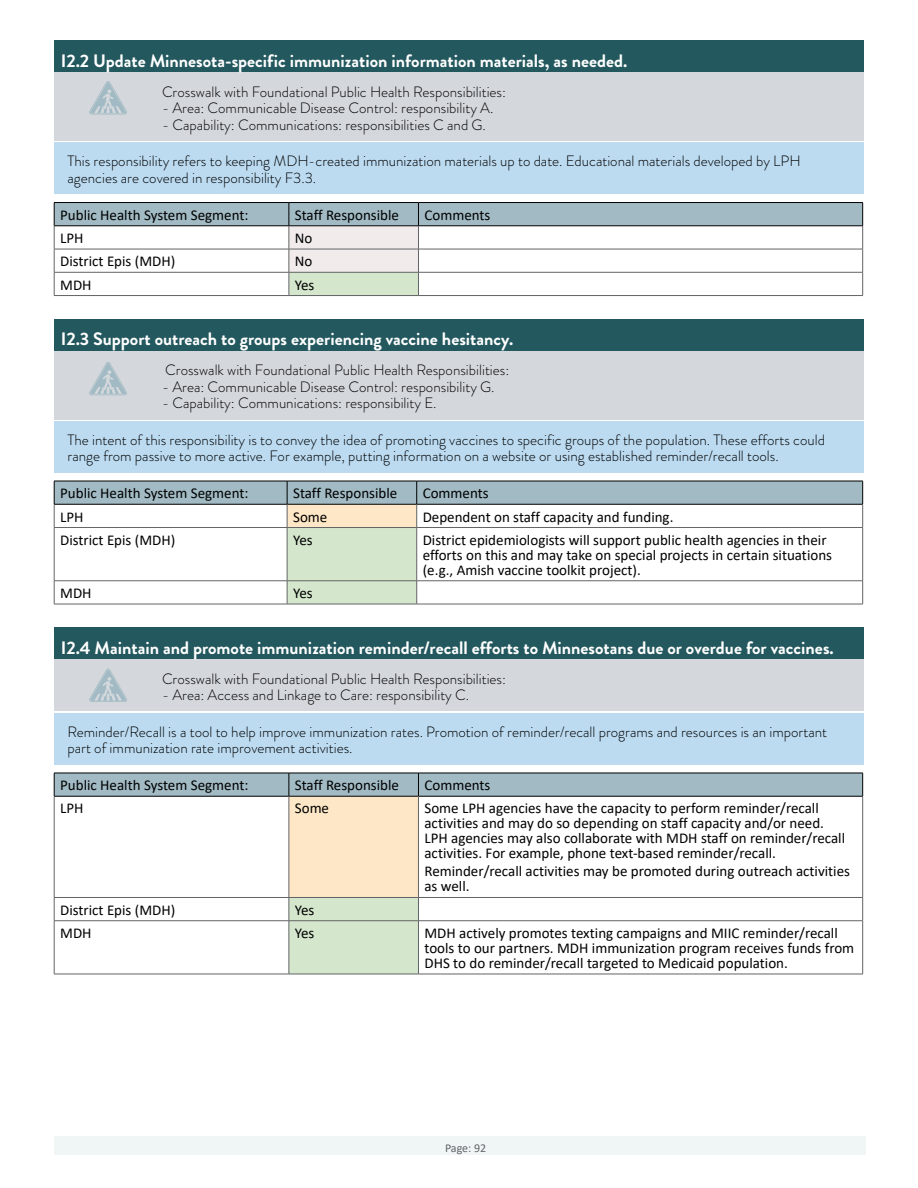
<style>
.page{position:relative;width:918px;height:1188px;background:#fff}
.page>*{position:absolute;margin:0;border:0;box-sizing:border-box;transform-origin:0 0}
.Heading__h5__RESP__App___green{font:700 18px "Brandon Grotesque";color:#fff}
.TableText__p__10{font:15px/15px "Calibri";color:#000}
.Note__shaded__p__RESP_info{font:300 15px/16.5px "Brandon Grotesque";color:#000}
.Note__shaded__p__RESP_CX{font:300 15px "Brandon Grotesque";color:#000}
.t1{font:12px "Calibri";letter-spacing:-.005em;color:#636466}
</style>
<div class="page">
<div style="left:54px;top:1136px;width:811px;height:19px;background:#f0f5f6"></div>
<div style="left:54px;top:40px;width:810px;height:39px;background:#23585e"></div>
<div style="left:54px;top:73px;width:810px;height:68px;background:#d4d8dd"></div>
<div style="left:54px;top:142px;width:810px;height:52px;background:#bcdbf1"></div>
<div style="left:54px;top:319px;width:810px;height:38px;background:#23585e"></div>
<div style="left:54px;top:351px;width:810px;height:68px;background:#d4d8dd"></div>
<div style="left:54px;top:421px;width:810px;height:52px;background:#bcdbf1"></div>
<div style="left:54px;top:627px;width:810px;height:39px;background:#23585e"></div>
<div style="left:54px;top:660px;width:810px;height:51px;background:#d4d8dd"></div>
<div style="left:54px;top:713px;width:810px;height:52px;background:#bcdbf1"></div>
<hr style="left:54px;top:202px;width:235px;height:1px;background:#000">
<hr style="left:289px;top:202px;width:129px;height:1px;background:#000">
<hr style="left:418px;top:202px;width:445px;height:1px;background:#000">
<hr style="left:54px;top:295px;width:235px;height:1px;background:#636466">
<hr style="left:418px;top:295px;width:445px;height:1px;background:#636466">
<svg style="left:54px;top:203px;width:809px;height:92px"></svg>
<hr style="left:289px;top:295px;width:129px;height:1px;background:#636466">
<hr style="left:54px;top:604px;width:233px;height:1px;background:#636466">
<hr style="left:417px;top:604px;width:446px;height:1px;background:#636466">
<svg style="left:54px;top:481px;width:809px;height:123px"></svg>
<hr style="left:287px;top:604px;width:130px;height:1px;background:#636466">
<div style="left:289px;top:796px;width:129px;height:101px;background:#fde7c6"></div>
<hr style="left:54px;top:897px;width:235px;height:1px;background:#636466">
<hr style="left:418px;top:897px;width:445px;height:1px;background:#636466">
<hr style="left:54px;top:920px;width:235px;height:1px;background:#636466">
<hr style="left:418px;top:920px;width:445px;height:1px;background:#636466">
<svg style="left:54px;top:773px;width:809px;height:23px;background:#9bb3bb"></svg>
<hr style="left:54px;top:796px;width:235px;height:1px;background:#000">
<hr style="left:289px;top:796px;width:129px;height:1px;background:#000">
<hr style="left:418px;top:796px;width:445px;height:1px;background:#000">
<hr style="left:54px;top:796px;width:1px;height:101px;background:#636466">
<hr style="left:862px;top:796px;width:1px;height:101px;background:#636466">
<svg style="left:54px;top:898px;width:1px;height:23px"></svg>
<svg style="left:862px;top:898px;width:1px;height:23px"></svg>
<hr style="left:54px;top:921px;width:1px;height:53px;background:#636466">
<hr style="left:862px;top:921px;width:1px;height:53px;background:#636466">
<hr style="left:54px;top:974px;width:235px;height:1px;background:#636466">
<hr style="left:418px;top:974px;width:445px;height:1px;background:#636466">
<hr style="left:289px;top:796px;width:1px;height:101px;background:#636466">
<hr style="left:418px;top:796px;width:1px;height:101px;background:#636466">
<div style="left:289px;top:897px;width:130px;height:77px;background:#d4e7cd"></div>
<hr style="left:289px;top:921px;width:1px;height:53px;background:#636466">
<hr style="left:418px;top:921px;width:1px;height:53px;background:#636466">
<hr style="left:289px;top:974px;width:129px;height:1px;background:#636466">
<svg style="left:89px;top:81px;width:38px;height:34px"></svg>
<svg style="left:89px;top:362px;width:38px;height:33px"></svg>
<svg style="left:89px;top:668px;width:38px;height:34px"></svg>
<h5 class="Heading__h5__RESP__App___green" style="left:61px;top:48px;width:568px">I2.2 Update Minnesota-specific immunization information materials, as needed.</h5>
<p class="Note__shaded__p__RESP_CX" style="left:162px;top:81px;width:346px">Crosswalk with Foundational Public Health Responsibilities:</p>
<p class="Note__shaded__p__RESP_CX" style="left:162px;top:98px;width:333px">- Area: Communicable Disease Control: responsibility A.</p>
<p class="Note__shaded__p__RESP_CX" style="left:162px;top:114px;width:325px">- Capability: Communications: responsibilities C and G.</p>
<p class="Note__shaded__p__RESP_info" style="left:68px;top:153px;width:735px">This responsibility refers to keeping MDH-created immunization materials up to date. Educational materials developed by LPH agencies are covered in responsibility F3.3.</p>
<p class="TableText__p__10" style="left:60px;top:207px;width:190px">Public Health System Segment:</p>
<p class="TableText__p__10" style="left:295px;top:207px;width:106px">Staff Responsible</p>
<p class="TableText__p__10" style="left:424px;top:207px;width:67px">Comments</p>
<p class="TableText__p__10" style="left:60px;top:230px;width:25px">LPH</p>
<p class="TableText__p__10" style="left:295px;top:230px;width:19px">No</p>
<p class="TableText__p__10" style="left:60px;top:253px;width:117px">District Epis (MDH)</p>
<p class="TableText__p__10" style="left:295px;top:253px;width:19px">No</p>
<p class="TableText__p__10" style="left:60px;top:277px;width:33px">MDH</p>
<p class="TableText__p__10" style="left:295px;top:277px;width:21px">Yes</p>
<h5 class="Heading__h5__RESP__App___green" style="left:61px;top:326px;width:454px">I2.3 Support outreach to groups experiencing vaccine hesitancy.</h5>
<p class="Note__shaded__p__RESP_CX" style="left:165px;top:360px;width:346px">Crosswalk with Foundational Public Health Responsibilities:</p>
<p class="Note__shaded__p__RESP_CX" style="left:162px;top:376px;width:334px">- Area: Communicable Disease Control: responsibility G.</p>
<p class="Note__shaded__p__RESP_CX" style="left:162px;top:393px;width:276px">- Capability: Communications: responsibility E.</p>
<p class="Note__shaded__p__RESP_info" style="left:68px;top:431px;width:759px">The intent of this responsibility is to convey the idea of promoting vaccines to specific groups of the population. These efforts could range from passive to more active. For example, putting information on a website or using established reminder/recall tools.</p>
<p class="TableText__p__10" style="left:60px;top:485px;width:190px">Public Health System Segment:</p>
<p class="TableText__p__10" style="left:293px;top:485px;width:106px">Staff Responsible</p>
<p class="TableText__p__10" style="left:423px;top:485px;width:67px">Comments</p>
<p class="TableText__p__10" style="left:60px;top:509px;width:25px">LPH</p>
<p class="TableText__p__10" style="left:293px;top:509px;width:36px">Some</p>
<p class="TableText__p__10" style="left:423px;top:509px;width:252px">Dependent on staff capacity and funding.</p>
<p class="TableText__p__10" style="left:60px;top:532px;width:117px">District Epis (MDH)</p>
<p class="TableText__p__10" style="left:293px;top:532px;width:21px">Yes</p>
<p class="TableText__p__10" style="left:423px;top:532px;width:411px">District epidemiologists will support public health agencies in their efforts on this and may take on special projects in certain situations (e.g., Amish vaccine toolkit project).</p>
<p class="TableText__p__10" style="left:60px;top:585px;width:33px">MDH</p>
<p class="TableText__p__10" style="left:293px;top:585px;width:21px">Yes</p>
<h5 class="Heading__h5__RESP__App___green" style="left:61px;top:635px;width:775px">I2.4 Maintain and promote immunization reminder/recall efforts to Minnesotans due or overdue for vaccines.</h5>
<p class="Note__shaded__p__RESP_CX" style="left:162px;top:668px;width:346px">Crosswalk with Foundational Public Health Responsibilities:</p>
<p class="Note__shaded__p__RESP_CX" style="left:162px;top:685px;width:309px">- Area: Access and Linkage to Care: responsibility C.</p>
<p class="Note__shaded__p__RESP_info" style="left:68px;top:723px;width:761px">Reminder/Recall is a tool to help improve immunization rates. Promotion of reminder/recall programs and resources is an important part of immunization rate improvement activities.</p>
<p class="TableText__p__10" style="left:60px;top:777px;width:190px">Public Health System Segment:</p>
<p class="TableText__p__10" style="left:295px;top:777px;width:106px">Staff Responsible</p>
<p class="TableText__p__10" style="left:424px;top:777px;width:67px">Comments</p>
<p class="TableText__p__10" style="left:60px;top:801px;width:25px">LPH</p>
<p class="TableText__p__10" style="left:295px;top:801px;width:36px">Some</p>
<p class="TableText__p__10" style="left:424px;top:801px;width:422px">Some LPH agencies have the capacity to perform reminder/recall activities and may do so depending on staff capacity and/or need.<br>LPH agencies may also collaborate with MDH staff on reminder/recall activities. For example, phone text-based reminder/recall.</p>
<p class="TableText__p__10" style="left:424px;top:864px;width:427px">Reminder/recall activities may be promoted during outreach activities as well.</p>
<p class="TableText__p__10" style="left:60px;top:902px;width:117px">District Epis (MDH)</p>
<p class="TableText__p__10" style="left:295px;top:902px;width:21px">Yes</p>
<p class="TableText__p__10" style="left:60px;top:925px;width:33px">MDH</p>
<p class="TableText__p__10" style="left:295px;top:925px;width:21px">Yes</p>
<p class="TableText__p__10" style="left:424px;top:925px;width:431px">MDH actively promotes texting campaigns and MIIC reminder/recall tools to our partners. MDH immunization program receives funds from<br>DHS to do reminder/recall targeted to Medicaid population.</p>
<p class="t1" style="left:445px;top:1140px;width:43px">Page: 92</p>
</div>
